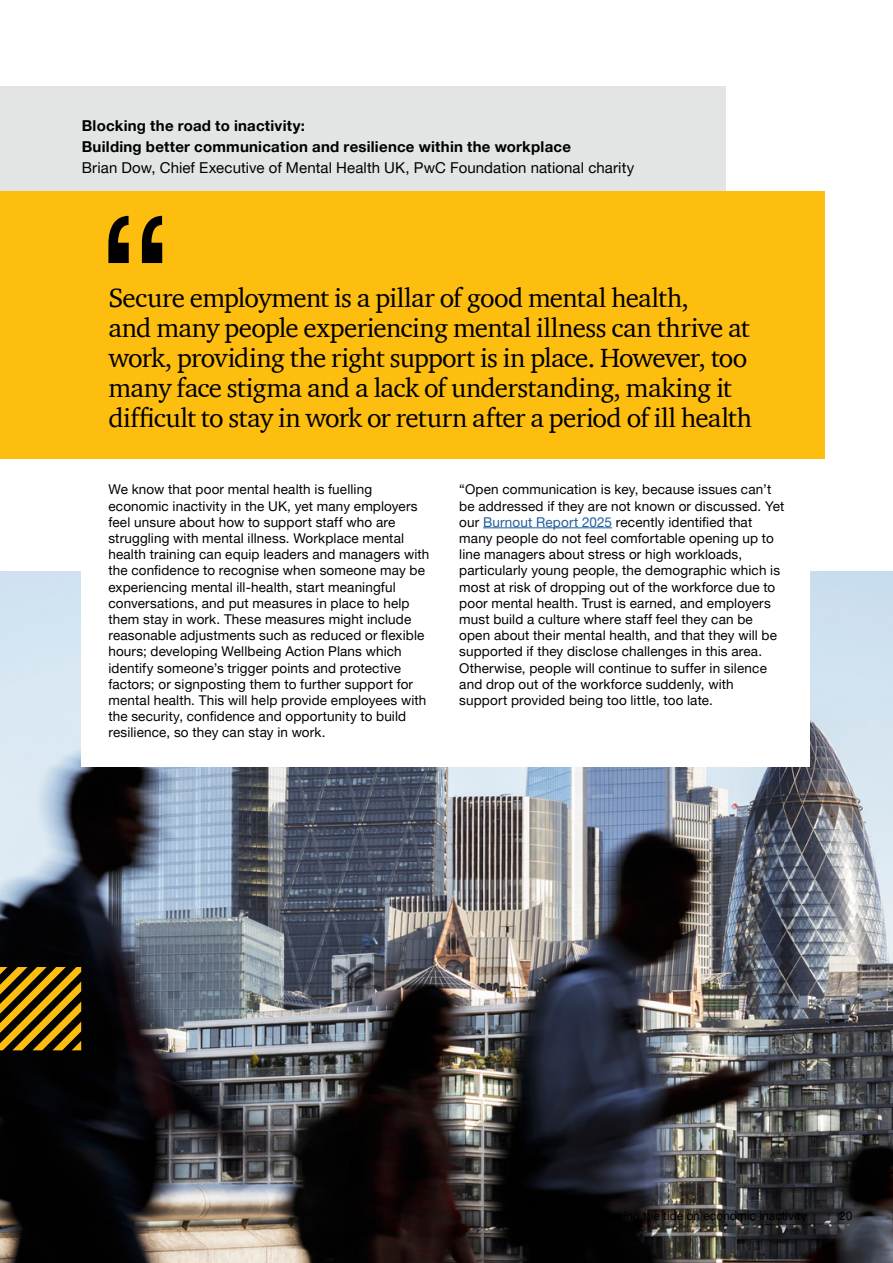
<style>
.page{position:relative;width:893px;height:1263px;background:#fff}
.page>*{position:absolute;margin:0;border:0;box-sizing:border-box;transform-origin:0 0}
.t1{font:27px/30px "ITC Charter Com";letter-spacing:-.025em;color:#000}
.t2{font:700 15px/21px "Helvetica Neue LT Pro";letter-spacing:.015em;color:#000}
.t3{font:15px "Helvetica Neue LT Pro";letter-spacing:.005em;color:#000}
.t4{font:13.5px/16.2px "Helvetica Neue LT Pro";letter-spacing:.01em;color:#000}
.t5{font:12px "Helvetica Neue LT Pro";color:#000}
.s1{color:#215e9e}
</style>
<div class="page">
<img style="left:0;top:571px;width:893px;height:692px">
<div style="left:0;top:86px;width:726px;height:178px;background:#e3e5e5"></div>
<div style="left:82px;top:191px;width:728px;height:576px;background:#fff"></div>
<div style="left:0;top:191px;width:825px;height:268px;background:#febe10"></div>
<svg style="left:108px;top:216px;width:54px;height:47px"></svg>
<hr style="left:483px;top:527px;width:129px;height:1px;background:#215e9e">
<svg style="left:0;top:967px;width:81px;height:83px;background:#7e5e09"></svg>
<p class="t2" style="left:82px;top:115px;width:491px">Blocking the road to inactivity:<br>Building better communication and resilience within the workplace</p>
<p class="t3" style="left:82px;top:158px;width:554px">Brian Dow, Chief Executive of Mental Health UK, PwC Foundation national charity</p>
<p class="t1" style="left:108px;top:282px;width:645px">Secure employment is a pillar of good mental health,<br>and many people experiencing mental illness can thrive at work, providing the right support is in place. However, too many face stigma and a lack of understanding, making it difficult to stay in work or return after a period of ill health</p>
<p class="t4" style="left:108px;top:481px;width:322px">We know that poor mental health is fuelling economic inactivity in the UK, yet many employers feel unsure about how to support staff who are struggling with mental illness. Workplace mental health training can equip leaders and managers with the confidence to recognise when someone may be experiencing mental ill-health, start meaningful conversations, and put measures in place to help them stay in work. These measures might include reasonable adjustments such as reduced or flexible hours; developing Wellbeing Action Plans which identify someone’s trigger points and protective factors; or signposting them to further support for mental health. This will help provide employees with the security, confidence and opportunity to build resilience, so they can stay in work.</p>
<p class="t4" style="left:459px;top:481px;width:327px">“Open communication is key, because issues can’t be addressed if they are not known or discussed. Yet our <span class="s1">Burnout Report 2025</span> recently identified that many people do not feel comfortable opening up to line managers about stress or high workloads, particularly young people, the demographic which is most at risk of dropping out of the workforce due to poor mental health. Trust is earned, and employers must build a culture where staff feel they can be open about their mental health, and that they will be supported if they disclose challenges in this area.<br>Otherwise, people will continue to suffer in silence and drop out of the workforce suddenly, with support provided being too little, too late.</p>
<p class="t5" style="left:600px;top:1208px;width:208px">Turning the tide on economic inactivity</p>
<p class="t5" style="left:839px;top:1208px;width:15px">20</p>
</div>
